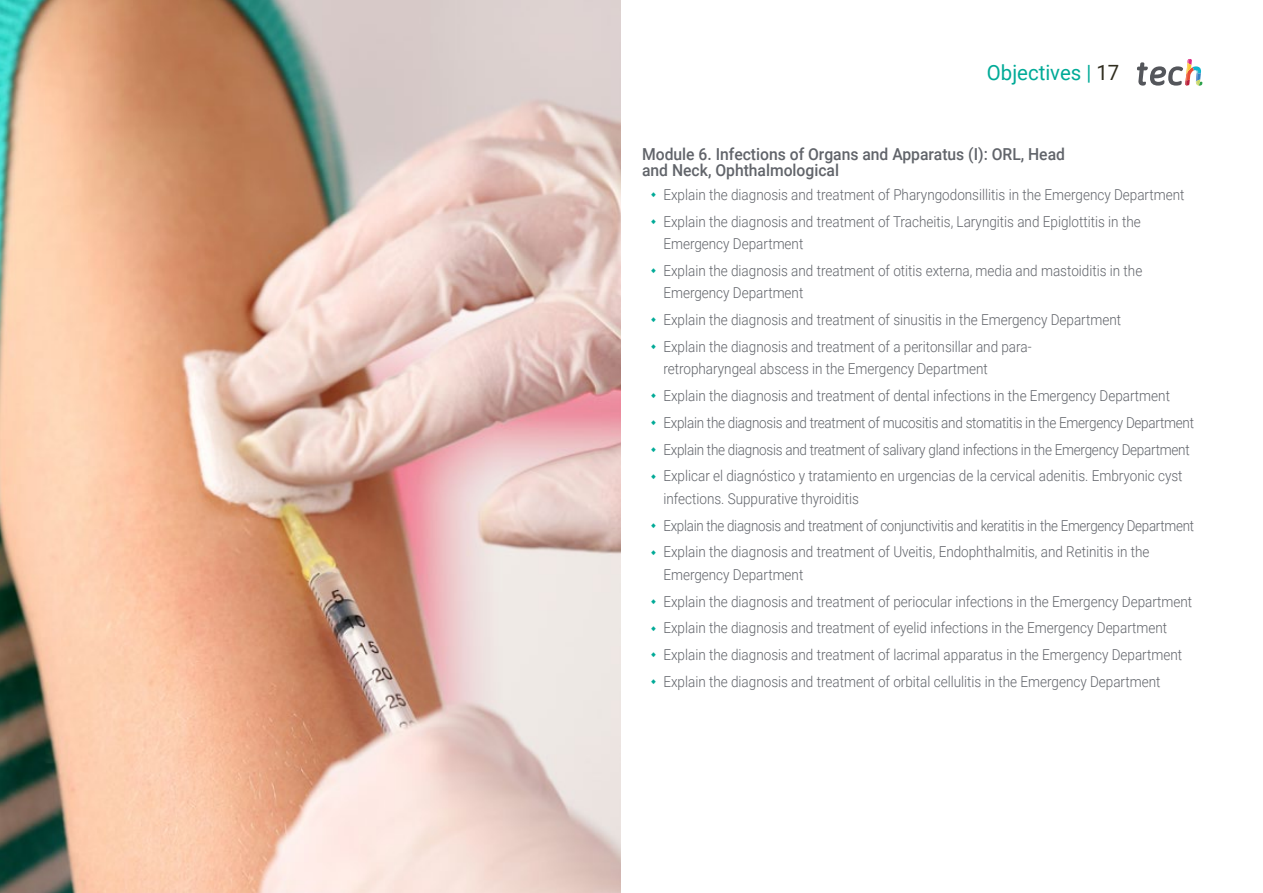
<style>
.page{position:relative;width:1263px;height:893px;background:#fff}
.page>*{position:absolute;margin:0;border:0;box-sizing:border-box;transform-origin:0 0}
.t1{font:21px "Roboto";color:#00aa97}
.t2{font:500 16.5px/15.8px "Roboto";color:#61646a;scale:.95 1}
.t3{font:300 15px/26.7px "Roboto";color:#61646a;scale:.9 1}
.s1{color:#312e20}
</style>
<div class="page">
<svg style="left:1137px;top:59px;width:65px;height:27px"></svg>
<img style="left:0;top:0;width:621px;height:893px">
<h1 class="t1" style="left:987px;top:57px;width:134px">Objectives | <span class="s1">17</span></h1>
<p class="t2" style="left:642px;top:146px;width:447px">Module 6. Infections of Organs and Apparatus (I): ORL, Head and Neck, Ophthalmological</p>
<p class="t3" style="left:663px;top:181px;width:580px">Explain the diagnosis and treatment of Pharyngodonsillitis in the Emergency Department<br>Explain the diagnosis and treatment of Tracheitis, Laryngitis and Epiglottitis in the</p>
<p class="t3" style="left:663px;top:230px;width:534px">Emergency Department<br>Explain the diagnosis and treatment of otitis externa, media and mastoiditis in the</p>
<p class="t3" style="left:663px;top:279px;width:510px">Emergency Department<br>Explain the diagnosis and treatment of sinusitis in the Emergency Department<br>Explain the diagnosis and treatment of a peritonsillar and para-</p>
<p class="t3" style="left:663px;top:355px;width:591px">retropharyngeal abscess in the Emergency Department<br>Explain the diagnosis and treatment of dental infections in the Emergency Department Explain the diagnosis and treatment of mucositis and stomatitis in the Emergency Department Explain the diagnosis and treatment of salivary gland infections in the Emergency Department Explicar el diagnóstico y tratamiento en urgencias de la cervical adenitis. Embryonic cyst</p>
<p class="t3" style="left:663px;top:485px;width:591px">infections. Suppurative thyroiditis<br>Explain the diagnosis and treatment of conjunctivitis and keratitis in the Emergency Department<br>Explain the diagnosis and treatment of Uveitis, Endophthalmitis, and Retinitis in the</p>
<p class="t3" style="left:663px;top:561px;width:589px">Emergency Department<br>Explain the diagnosis and treatment of periocular infections in the Emergency Department Explain the diagnosis and treatment of eyelid infections in the Emergency Department Explain the diagnosis and treatment of lacrimal apparatus in the Emergency Department Explain the diagnosis and treatment of orbital cellulitis in the Emergency Department</p>
</div>
